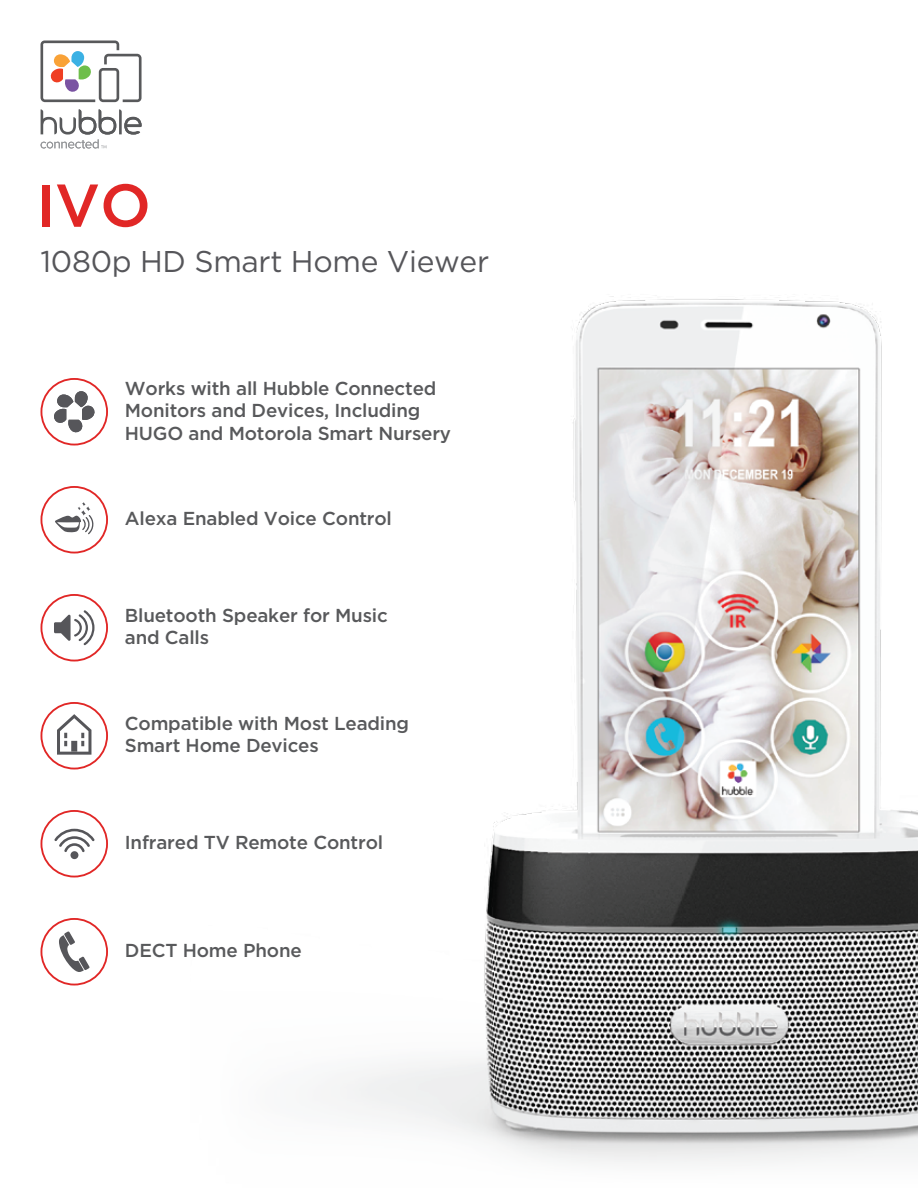
<style>
.page{position:relative;width:918px;height:1188px;background:#fff}
.page>*{position:absolute;margin:0;border:0;box-sizing:border-box;transform-origin:0 0}
.t1{font:500 60px "Gotham";color:#e12726}
.t2{font:30px "Gotham";letter-spacing:-.01em;color:#56565a}
.t3{font:500 18.75px/22.5px "Gotham";letter-spacing:-.01em;color:#58595b}
</style>
<div class="page">
<img style="left:331px;top:296px;width:587px;height:867px">
<svg style="left:41px;top:109px;width:101px;height:39px"></svg>
<svg style="left:40px;top:41px;width:102px;height:61px"></svg>
<svg style="left:41px;top:486px;width:67px;height:68px"></svg>
<svg style="left:41px;top:810px;width:67px;height:68px"></svg>
<svg style="left:41px;top:594px;width:67px;height:68px"></svg>
<svg style="left:41px;top:918px;width:67px;height:68px"></svg>
<svg style="left:41px;top:702px;width:67px;height:68px"></svg>
<svg style="left:41px;top:378px;width:67px;height:68px"></svg>
<h1 class="t1" style="left:36px;top:166px;width:117px">IVO</h1>
<h2 class="t2" style="left:40px;top:242px;width:450px">1080p HD Smart Home Viewer</h2>
<p class="t3" style="left:125px;top:377px;width:328px">Works with all Hubble Connected<br>Monitors and Devices, Including<br>HUGO and Motorola Smart Nursery</p>
<p class="t3" style="left:125px;top:507px;width:269px">Alexa Enabled Voice Control</p>
<p class="t3" style="left:125px;top:604px;width:264px">Bluetooth Speaker for Music and Calls</p>
<p class="t3" style="left:125px;top:712px;width:286px">Compatible with Most Leading<br>Smart Home Devices</p>
<p class="t3" style="left:125px;top:831px;width:260px">Infrared TV Remote Control</p>
<p class="t3" style="left:125px;top:939px;width:178px">DECT Home Phone</p>
</div>
